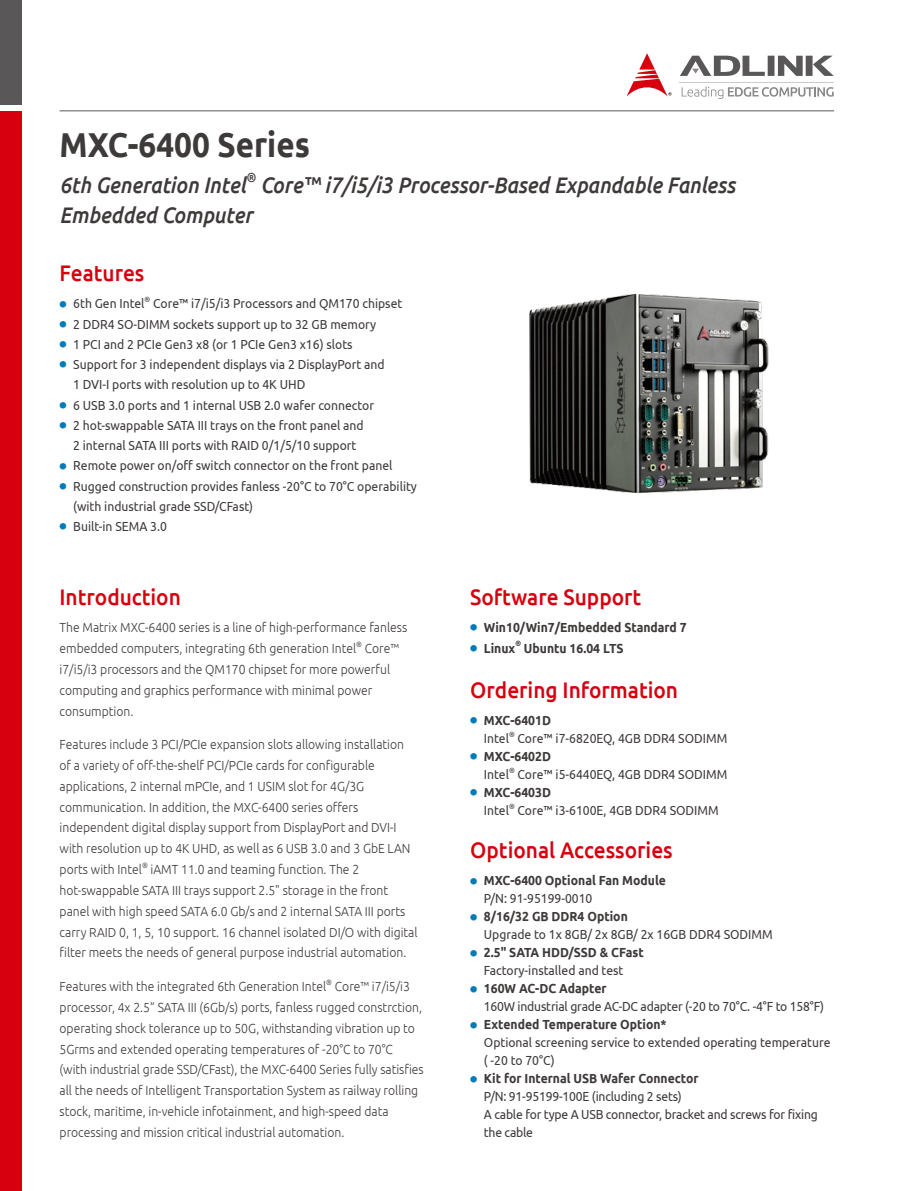
<style>
.page{position:relative;width:915px;height:1191px;background:#fff}
.page>*{position:absolute;margin:0;border:0;box-sizing:border-box;transform-origin:0 0}
.t1{font:700 34.5px "Ubuntu";color:#3e3a39;scale:.91 1}
.t2{font:italic 500 22.5px "Ubuntu";color:#3e3a39;scale:.91 1}
.t3{font:500 22.5px "Ubuntu";color:#d7000f;scale:.93 1}
.t4{font:300 13.2px/20.9px "Ubuntu";color:#3e3a39;scale:.92 1}
.t5{font:13.2px/18px "Ubuntu";color:#3e3a39;scale:.92 1}
.t6{font:700 13.2px/18px "Ubuntu";color:#3e3a39;scale:.92 1}
.t7{font:italic 500 13.05px "Ubuntu";color:#3e3a39;scale:.91 1}
.t8{font:7.65px "Ubuntu";color:#3e3a39;scale:.92 1}
.t9{font:300 7.65px "Ubuntu";color:#3e3a39;scale:.92 1}
.t10{font:700 7.65px "Ubuntu";color:#3e3a39;scale:.92 1}
.s1{font-family:"Adobe Ming Std";font-weight:300;font-size:7.2px;color:#007bb8}
.s2{font-weight:400}
.s3{font-weight:700}
</style>
<div class="page">
<div style="left:0;top:111px;width:21px;height:1080px;background:#d7000f"></div>
<div style="left:0;top:0;width:21px;height:104px;background:#595757"></div>
<hr style="left:60px;top:110px;width:773px;height:1px;background:#595757">
<svg style="left:680px;top:56px;width:153px;height:20px"></svg>
<svg style="left:626px;top:53px;width:45px;height:44px"></svg>
<svg style="left:681px;top:86px;width:152px;height:13px"></svg>
<hr style="left:679px;top:82px;width:154px;height:1px;background:#c9caca">
<img style="left:529px;top:293px;width:240px;height:200px">
<h1 class="t1" style="left:60px;top:124px;width:276px">MXC-6400 Series</h1>
<h2 class="t2" style="left:60px;top:171px;width:206px">6th Generation Intel</h2>
<p class="t7" style="left:246px;top:169px;width:12px">®</p>
<h2 class="t2" style="left:260px;top:171px;width:523px">Core™ i7/i5/i3 Processor-Based Expandable Fanless</h2>
<h2 class="t2" style="left:60px;top:201px;width:213px">Embedded Computer</h2>
<h2 class="t3" style="left:60px;top:259px;width:93px">Features</h2>
<p class="t5" style="left:60px;top:294px;width:94px"><span class="s1">●</span> 6th Gen Intel</p>
<p class="t8" style="left:144px;top:295px;width:8px">®</p>
<p class="t5" style="left:153px;top:294px;width:272px">Core™ i7/i5/i3 Processors and QM170 chipset</p>
<p class="t5" style="left:60px;top:314px;width:345px"><span class="s1">●</span> 2 DDR4 SO-DIMM sockets support up to 32 GB memory</p>
<p class="t5" style="left:60px;top:335px;width:320px"><span class="s1">●</span> 1 PCI and 2 PCIe Gen3 x8 (or 1 PCIe Gen3 x16) slots</p>
<p class="t5" style="left:73px;top:354px;width:340px;line-height:20.2px;text-indent:-14px"><span class="s1">●</span> Support for 3 independent displays via 2 DisplayPort and<br>1 DVI-I ports with resolution up to 4K UHD</p>
<p class="t5" style="left:60px;top:395px;width:343px"><span class="s1">●</span> 6 USB 3.0 ports and 1 internal USB 2.0 wafer connector</p>
<p class="t5" style="left:60px;top:414px;width:332px;line-height:20.2px;text-align:center"><span class="s1">●</span> 2 hot-swappable SATA III trays on the front panel and<br>2 internal SATA III ports with RAID 0/1/5/10 support</p>
<p class="t5" style="left:60px;top:456px;width:363px"><span class="s1">●</span> Remote power on/off switch connector on the front panel</p>
<p class="t5" style="left:73px;top:475px;width:375px;line-height:20.2px;text-indent:-14px"><span class="s1">●</span> Rugged construction provides fanless -20°C to 70°C operability (with industrial grade SSD/CFast)</p>
<p class="t5" style="left:60px;top:517px;width:118px"><span class="s1">●</span> Built-in SEMA 3.0</p>
<h2 class="t3" style="left:60px;top:583px;width:132px">Introduction</h2>
<p class="t4" style="left:60px;top:617px;width:379px">The Matrix MXC-6400 series is a line of high-performance fanless embedded computers, integrating 6th generation Intel</p>
<p class="t9" style="left:356px;top:639px;width:8px">®</p>
<p class="t4" style="left:60px;top:637px;width:370px;text-indent:305px">Core™ i7/i5/i3 processors and the QM170 chipset for more powerful computing and graphics performance with minimal power consumption.</p>
<p class="t4" style="left:60px;top:733px;width:383px">Features include 3 PCI/PCIe expansion slots allowing installation of a variety of off-the-shelf PCI/PCIe cards for configurable applications, 2 internal mPCIe, and 1 USIM slot for 4G/3G communication. In addition, the MXC-6400 series offers independent digital display support from DisplayPort and DVI-I with resolution up to 4K UHD, as well as 6 USB 3.0 and 3 GbE LAN ports with Intel</p>
<p class="t9" style="left:142px;top:860px;width:8px">®</p>
<p class="t4" style="left:60px;top:858px;width:390px;text-indent:91px">iAMT 11.0 and teaming function. The 2 hot-swappable SATA III trays support 2.5" storage in the front panel with high speed SATA 6.0 Gb/s and 2 internal SATA III ports carry RAID 0, 1, 5, 10 support. 16 channel isolated DI/O with digital filter meets the needs of general purpose industrial automation.</p>
<p class="t4" style="left:60px;top:975px;width:291px">Features with the integrated 6th Generation Intel</p>
<p class="t9" style="left:326px;top:977px;width:8px">®</p>
<p class="t4" style="left:60px;top:975px;width:397px;text-indent:275px">Core™ i7/i5/i3 processor, 4x 2.5” SATA III (6Gb/s) ports, fanless rugged constrction, operating shock tolerance up to 50G, withstanding vibration up to 5Grms and extended operating temperatures of -20°C to 70°C (with industrial grade SSD/CFast), the MXC-6400 Series fully satisfies all the needs of Intelligent Transportation System as railway rolling stock, maritime, in-vehicle infotainment, and high-speed data processing and mission critical industrial automation.</p>
<h2 class="t3" style="left:470px;top:583px;width:185px">Software Support</h2>
<p class="t6" style="left:470px;top:618px;width:237px"><span class="s1">●</span> Win10/Win7/Embedded Standard 7</p>
<p class="t6" style="left:470px;top:638px;width:50px"><span class="s1">●</span> Linux</p>
<p class="t10" style="left:515px;top:639px;width:8px">®</p>
<p class="t6" style="left:523px;top:638px;width:110px">Ubuntu 16.04 LTS</p>
<h2 class="t3" style="left:470px;top:675px;width:225px">Ordering Information</h2>
<p class="t6" style="left:483px;top:711px;width:74px;text-indent:-14px"><span class="s1">●</span> MXC-6401D<br><span class="s2">Intel</span></p>
<p class="t8" style="left:509px;top:729px;width:8px">®</p>
<p class="t5" style="left:517px;top:729px;width:229px">Core™ i7-6820EQ, 4GB DDR4 SODIMM</p>
<p class="t6" style="left:483px;top:747px;width:74px;text-indent:-14px"><span class="s1">●</span> MXC-6402D<br><span class="s2">Intel</span></p>
<p class="t8" style="left:509px;top:765px;width:8px">®</p>
<p class="t5" style="left:517px;top:765px;width:229px">Core™ i5-6440EQ, 4GB DDR4 SODIMM</p>
<p class="t6" style="left:483px;top:783px;width:74px;text-indent:-14px"><span class="s1">●</span> MXC-6403D<br><span class="s2">Intel</span></p>
<p class="t8" style="left:509px;top:801px;width:8px">®</p>
<p class="t5" style="left:517px;top:801px;width:220px">Core™ i3-6100E, 4GB DDR4 SODIMM</p>
<h2 class="t3" style="left:470px;top:836px;width:219px">Optional Accessories</h2>
<p class="t6" style="left:483px;top:871px;width:199px;text-indent:-14px"><span class="s1">●</span> MXC-6400 Optional Fan Module<br><span class="s2">P/N: 91-95199-0010</span></p>
<p class="t5" style="left:483px;top:907px;width:315px;text-indent:-14px"><span class="s1">●</span> <span class="s3">8/16/32 GB DDR4 Option<br></span>Upgrade to 1x 8GB/ 2x 8GB/ 2x 16GB DDR4 SODIMM</p>
<p class="t5" style="left:470px;top:943px;width:190px;text-align:center"><span class="s1">●</span> <span class="s3">2.5" SATA HDD/SSD &amp; CFast<br></span>Factory-installed and test</p>
<p class="t5" style="left:483px;top:979px;width:371px;text-indent:-14px"><span class="s1">●</span> <span class="s3">160W AC-DC Adapter<br></span>160W industrial grade AC-DC adapter (-20 to 70°C. -4°F to 158°F)</p>
<p class="t5" style="left:483px;top:1015px;width:378px;text-indent:-14px"><span class="s1">●</span> <span class="s3">Extended Temperature Option*<br></span>Optional screening service to extended operating temperature ( -20 to 70°C)</p>
<p class="t5" style="left:483px;top:1069px;width:364px;text-indent:-14px"><span class="s1">●</span> <span class="s3">Kit for Internal USB Wafer Connector<br></span>P/N: 91-95199-100E (including 2 sets)<br>A cable for type A USB connector, bracket and screws for fixing the cable</p>
</div>
